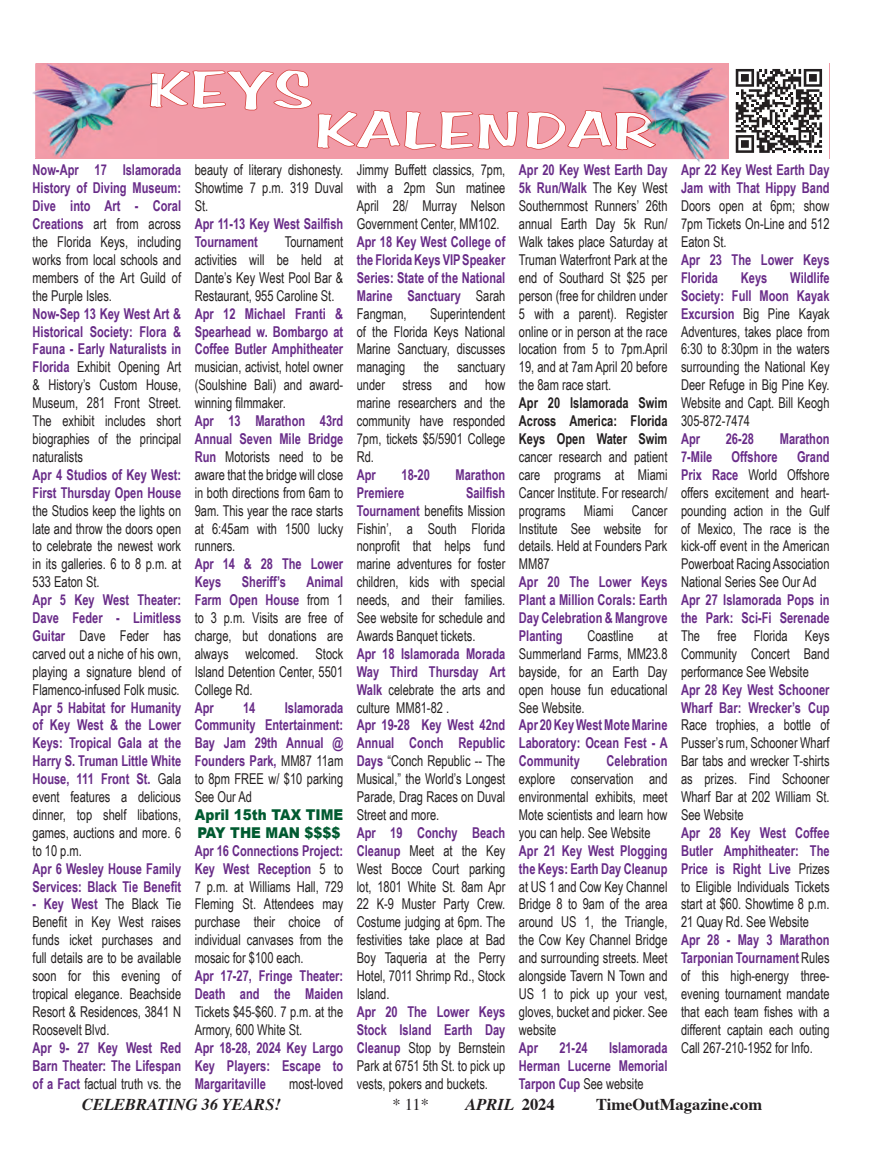
<style>
.page{position:relative;width:885px;height:1161px;background:#fff}
.page>*{position:absolute;margin:0;border:0;box-sizing:border-box;transform-origin:0 0}
.t1{font:51.15px/41px "Cg Benguiat Frisky Bd";color:#fff;scale:1.4 1}
.t2{font:italic 700 16.5px "Times";color:#231f20}
.t3{font:700 16.5px "Times";color:#231f20}
.t4{font:16.5px "Times";color:#231f20}
.t5{font:14.85px/17.9px "Arial Narrow";color:#231f20;scale:.91 1}
.t6{font:700 14.85px/17.9px "Arial Narrow";color:#682b88;scale:.91 1}
.s1{font-weight:700;color:#682b88}
.s2{font-weight:700}
.s3{font-weight:400;color:#231f20}
.s4{font-family:"Arial";font-weight:900;color:#005a30}
.s5{font-style:normal}
</style>
<div class="page">
<div style="left:35px;top:63px;width:794px;height:96px;background:#f19ba7"></div>
<div style="left:729px;top:63px;width:99px;height:96px;background:#fff"></div>
<svg style="left:735px;top:69px;width:87px;height:84px"></svg>
<svg style="left:157px;top:70px;width:446px;height:80px"></svg>
<img style="left:33px;top:63px;width:117px;height:95px">
<img style="left:150px;top:73px;width:7px;height:35px">
<img style="left:603px;top:68px;width:124px;height:94px">
<img style="left:603px;top:110px;width:52px;height:40px">
<img style="left:603px;top:113px;width:11px;height:36px">
<img style="left:614px;top:112px;width:41px;height:38px">
<p class="t1" style="left:312px;top:68px;width:246px;text-indent:-167px">KEYS<br>KALENDAR</p>
<p class="t5" style="left:33px;top:161px;width:165px"><span class="s1">Now-Apr 17 Islamorada<br>History of Diving Museum:<br>Dive into Art - Coral<br>Creations</span> art from across the Florida Keys, including works from local schools and members of the Art Guild of the Purple Isles.<br><span class="s1">Now-Sep 13 Key West Art &amp;<br>Historical Society: Flora &amp;<br>Fauna - Early Naturalists in<br>Florida</span> Exhibit Opening Art &amp; History’s Custom House,<br>Museum, 281 Front Street.<br>The exhibit includes short biographies of the principal naturalists<br><span class="s1">Apr 4 Studios of Key West:<br>First Thursday Open House </span>the Studios keep the lights on late and throw the doors open to celebrate the newest work in its galleries. 6 to 8 p.m. at<br>533 Eaton St.<br><span class="s1">Apr 5 Key West Theater:<br>Dave Feder - Limitless<br>Guitar</span> Dave Feder has carved out a niche of his own, playing a signature blend of<br>Flamenco-infused Folk music.<br><span class="s1">Apr 5 Habitat for Humanity of Key West &amp; the Lower<br>Keys: Tropical Gala at the<br>Harry S. Truman Little White<br>House, 111 Front St.</span> Gala event features a delicious dinner, top shelf libations, games, auctions and more. 6 to 10 p.m.<br><span class="s1">Apr 6 Wesley House Family<br>Services: Black Tie Benefit</span></p>
<p class="t5" style="left:33px;top:894px;width:165px"><span class="s1">- Key West</span> The Black Tie<br>Benefit in Key West raises funds icket purchases and full details are to be available soon for this evening of tropical elegance. Beachside<br>Resort &amp; Residences, 3841 N<br>Roosevelt Blvd.<br><span class="s1">Apr 9- 27 Key West Red<br>Barn Theater: The Lifespan of a Fact</span> factual truth vs. the</p>
<p class="t5" style="left:195px;top:161px;width:165px">beauty of literary dishonesty.<br>Showtime 7 p.m. 319 Duval<br>St.<br><span class="s1">Apr 11-13 Key West Sailfish<br>Tournament</span></p>
<p class="t5" style="left:357px;top:161px;width:165px">Jimmy Buffett classics, 7pm, with a 2pm Sun matinee<br>April 28/ Murray Nelson<br>Government Center, MM102.<br><span class="s1">Apr 18 Key West College of the Florida Keys VIP Speaker<br>Series: State of the National<br>Marine Sanctuary</span> Sarah<br>Fangman,</p>
<p class="t5" style="left:519px;top:161px;width:165px"><span class="s1">Apr 20 Key West Earth Day<br>5k Run/Walk</span> The Key West<br>Southernmost Runners’ 26th annual Earth Day 5k Run/<br>Walk takes place Saturday at<br>Truman Waterfront Park at the end of Southard St $25 per person (free for children under<br>5 with a parent). Register online or in person at the race location from 5 to 7pm.April<br>19, and at 7am April 20 before the 8am race start.<br><span class="s2">Apr 20 Islamorada Swim<br>Across America: Florida<br>Keys Open Water Swim </span>cancer research and patient care programs at Miami<br>Cancer Institute. For research/ programs Miami Cancer<br>Institute See website for details. Held at Founders Park<br>MM87<br><span class="s1">Apr 20 The Lower Keys<br>Plant a Million Corals: Earth<br>Day Celebration &amp; Mangrove<br>Planting</span></p>
<p class="t5" style="left:195px;top:232px;width:165px;text-indent:90px">Tournament activities will be held at<br>Dante’s Key West Pool Bar &amp;<br>Restaurant, 955 Caroline St.<br><span class="s1">Apr 12 Michael Franti &amp;<br>Spearhead w. Bombargo at<br>Coffee Butler Amphitheater </span>musician, activist, hotel owner (Soulshine Bali) and award&shy;winning filmmaker.<br><span class="s1">Apr 13 Marathon 43rd<br>Annual Seven Mile Bridge<br>Run</span> Motorists need to be aware that the bridge will close in both directions from 6am to<br>9am. This year the race starts at 6:45am with 1500 lucky runners.<br><span class="s1">Apr 14 &amp; 28 The Lower<br>Keys</span></p>
<p class="t5" style="left:357px;top:304px;width:165px;text-indent:73px">Superintendent of the Florida Keys National<br>Marine Sanctuary, discusses managing the sanctuary under stress and how marine researchers and the community have responded<br>7pm, tickets $5/5901 College<br>Rd.<br><span class="s1">Apr</span></p>
<p class="t6" style="left:401px;top:465px;width:33px">18-20</p>
<p class="t6" style="left:455px;top:465px;width:56px">Marathon</p>
<p class="t6" style="left:357px;top:483px;width:54px">Premiere</p>
<p class="t5" style="left:357px;top:483px;width:165px;text-indent:109px"><span class="s1">Sailfish<br>Tournament</span> benefits Mission<br>Fishin’, a South Florida nonprofit that helps fund marine adventures for foster children, kids with special needs, and their families.<br>See website for schedule and<br>Awards Banquet tickets.<br><span class="s1">Apr 18 Islamorada Morada<br>Way Third Thursday Art<br>Walk</span> celebrate the arts and culture MM81-82 .<br><span class="s1">Apr 19-28 Key West 42nd<br>Annual Conch Republic<br>Days</span> “Conch Republic -- The<br>Musical,” the World’s Longest<br>Parade, Drag Races on Duval<br>Street and more.<br><span class="s1">Apr 19 Conchy Beach<br>Cleanup</span> Meet at the Key<br>West Bocce Court parking lot, 1801 White St. 8am Apr<br>22 K-9 Muster Party Crew.<br>Costume judging at 6pm. The festivities take place at Bad<br>Boy Taqueria at the Perry<br>Hotel, 7011 Shrimp Rd., Stock<br>Island.<br><span class="s1">Apr 20 The Lower Keys<br>Stock Island Earth Day<br>Cleanup</span> Stop by Bernstein<br>Park at 6751 5th St. to pick up vests, pokers and buckets.</p>
<p class="t6" style="left:242px;top:572px;width:50px">Sheriff’s</p>
<p class="t5" style="left:195px;top:572px;width:165px;text-indent:112px"><span class="s1">Animal<br>Farm Open House</span> from 1 to 3 p.m. Visits are free of charge, but donations are always welcomed. Stock<br>Island Detention Center, 5501<br>College Rd.<br><span class="s1">Apr</span></p>
<p class="t5" style="left:587px;top:626px;width:52px">Coastline</p>
<p class="t5" style="left:519px;top:626px;width:165px;text-indent:139px">at<br>Summerland Farms, MM23.8 bayside, for an Earth Day open house fun educational<br>See Website.<br><span class="s1">Apr 20 Key West Mote Marine<br>Laboratory: Ocean Fest - A<br>Community</span></p>
<p class="t6" style="left:243px;top:697px;width:15px">14</p>
<p class="t6" style="left:195px;top:697px;width:165px;text-indent:90px">Islamorada<br>Community Entertainment:<br>Bay Jam 29th Annual @<br>Founders Park, <span class="s3">MM87 11am to 8pm FREE w/ $10 parking<br>See Our Ad<br></span><span class="s4">April 15th TAX TIME<br>PAY THE MAN $$$$<br></span>Apr 16 Connections Project:<br>Key West Reception <span class="s3">5 to<br>7 p.m. at Williams Hall, 729<br>Fleming St. Attendees may purchase their choice of individual canvases from the mosaic for $100 each.<br></span>Apr 17-27, Fringe Theater:<br>Death and the Maiden<br><span class="s3">Tickets $45-$60. 7 p.m. at the<br>Armory, 600 White St.<br></span>Apr 18-28, 2024 Key Largo<br>Key Players: Escape to<br>Margaritaville</p>
<p class="t5" style="left:519px;top:751px;width:165px;text-indent:88px"><span class="s1">Celebration </span>explore conservation and environmental exhibits, meet<br>Mote scientists and learn how you can help. See Website<br><span class="s1">Apr 21 Key West Plogging the Keys: Earth Day Cleanup </span>at US 1 and Cow Key Channel<br>Bridge 8 to 9am of the area around US 1, the Triangle, the Cow Key Channel Bridge and surrounding streets. Meet alongside Tavern N Town and<br>US 1 to pick up your vest, gloves, bucket and picker. See website<br><span class="s1">Apr</span></p>
<p class="t6" style="left:559px;top:1037px;width:33px">21-24</p>
<p class="t6" style="left:519px;top:1037px;width:165px;text-align:justify;text-indent:90px">Islamorada Herman Lucerne Memorial Tarpon Cup <span class="s3">See website</span></p>
<p class="t5" style="left:289px;top:1073px;width:61px">most-loved</p>
<p class="t6" style="left:681px;top:160px;width:165px">Apr 22 Key West Earth Day<br>Jam with That Hippy Band<br><span class="s3">Doors open at 6pm; show<br>7pm Tickets On-Line and 512<br>Eaton St.<br></span>Apr 23 The Lower Keys<br>Florida</p>
<p class="t5" style="left:681px;top:268px;width:165px;text-indent:109px"><span class="s1">Wildlife<br>Society: Full Moon Kayak<br>Excursion</span> Big Pine Kayak<br>Adventures, takes place from<br>6:30 to 8:30pm in the waters surrounding the National Key<br>Deer Refuge in Big Pine Key.<br>Website and Capt. Bill Keogh<br>305-872-7474<br><span class="s1">Apr</span></p>
<p class="t6" style="left:740px;top:268px;width:31px">Keys</p>
<p class="t6" style="left:725px;top:429px;width:33px">26-28</p>
<p class="t6" style="left:779px;top:429px;width:56px">Marathon</p>
<p class="t5" style="left:681px;top:447px;width:165px;text-indent:116px"><span class="s1">Grand<br>Prix Race</span> World Offshore offers excitement and heart&shy;pounding action in the Gulf of Mexico, The race is the kick-off event in the American<br>Powerboat Racing Association<br>National Series See Our Ad<br><span class="s1">Apr 27 Islamorada Pops in the Park: Sci-Fi Serenade<br></span>The free Florida Keys<br>Community Concert Band performance See Website<br><span class="s1">Apr 28 Key West Schooner<br>Wharf Bar: Wrecker’s Cup<br></span>Race trophies, a bottle of<br>Pusser’s rum, Schooner Wharf<br>Bar tabs and wrecker T-shirts as prizes. Find Schooner<br>Wharf Bar at 202 William St.<br>See Website<br><span class="s1">Apr 28 Key West Coffee<br>Butler Amphitheater: The<br>Price is Right Live</span> Prizes to Eligible Individuals Tickets start at $60. Showtime 8 p.m.<br>21 Quay Rd. See Website<br><span class="s1">Apr 28 - May 3 Marathon<br>Tarponian Tournament</span> Rules of this high-energy three&shy;evening tournament mandate that each team fishes with a different captain each outing<br>Call 267-210-1952 for Info.</p>
<p class="t6" style="left:681px;top:447px;width:36px">7-Mile</p>
<p class="t6" style="left:731px;top:447px;width:52px">Offshore</p>
<p class="t2" style="left:82px;top:1088px;width:200px">CELEBRATING 36 YEARS!</p>
<p class="t4" style="left:392px;top:1088px;width:38px">* 11*</p>
<p class="t2" style="left:465px;top:1088px;width:91px">APRIL <span class="s5">2024</span></p>
<p class="t3" style="left:596px;top:1088px;width:168px">TimeOutMagazine.com</p>
</div>
